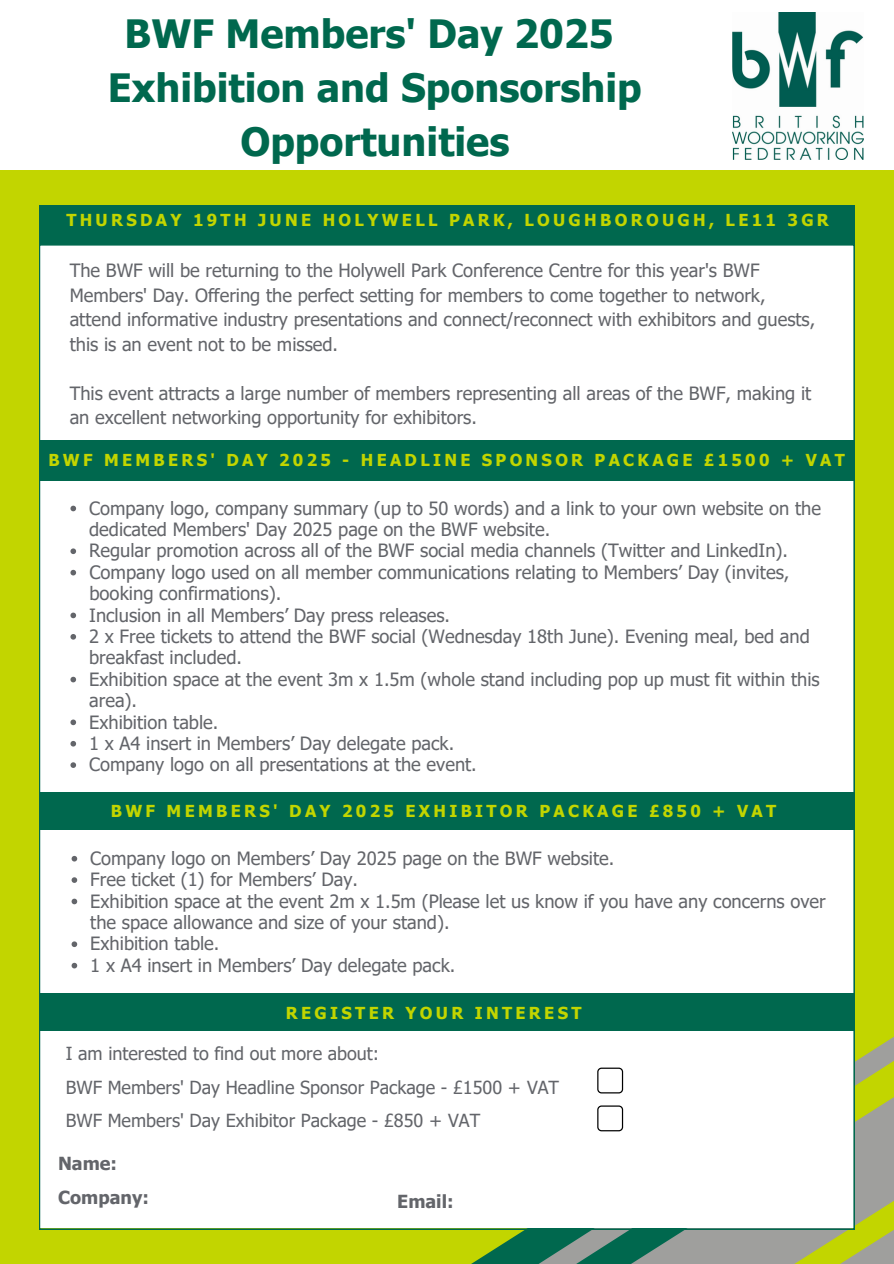
<style>
.page{position:relative;width:894px;height:1264px;background:#fff}
.page>*{position:absolute;margin:0;border:0;box-sizing:border-box;transform-origin:0 0}
.t1{font:700 39px/54px "Tahoma";color:#00684e;text-align:center}
.t2{font:18.45px/21.3px "Tahoma";color:#63656a}
.t3{font:18.3px/21.3px "Tahoma";color:#63656a}
.t4{font:18px/33.8px "Tahoma";color:#63656a}
.t5{font:700 18px "Tahoma";color:#63656a}
.t6{font:700 16.5px "Tahoma";letter-spacing:.2em;color:#c2d500}
</style>
<div class="page">
<div style="left:0;top:0;width:893px;height:1263px;background:#c2d500"></div>
<div style="left:0;top:0;width:893px;height:170px;background:#fff"></div>
<div style="left:39px;top:205px;width:815px;height:38px;background:#00684e"></div>
<svg style="left:528px;top:1022px;width:365px;height:241px;fill:#9f9f9d"></svg>
<div style="left:39px;top:244px;width:815px;height:985px;background:#fff"></div>
<div style="left:39px;top:792px;width:815px;height:38px;background:#00684e"></div>
<div style="left:39px;top:440px;width:815px;height:40px;background:#00684e"></div>
<div style="left:39px;top:993px;width:815px;height:37px;background:#00684e"></div>
<img style="left:732px;top:12px;width:131px;height:147px">
<svg style="left:70px;top:505px;width:6px;height:6px"></svg>
<svg style="left:70px;top:548px;width:6px;height:6px"></svg>
<svg style="left:70px;top:570px;width:6px;height:5px"></svg>
<svg style="left:70px;top:612px;width:6px;height:6px"></svg>
<svg style="left:70px;top:634px;width:6px;height:5px"></svg>
<svg style="left:70px;top:676px;width:6px;height:6px"></svg>
<svg style="left:70px;top:719px;width:6px;height:6px"></svg>
<svg style="left:70px;top:741px;width:6px;height:5px"></svg>
<svg style="left:70px;top:762px;width:6px;height:6px"></svg>
<div style="left:597px;top:1067px;width:26px;height:26px;border:1px solid #000;border-radius:4px"></div>
<div style="left:597px;top:1105px;width:26px;height:26px;border:1px solid #000;border-radius:4px"></div>
<svg style="left:72px;top:855px;width:5px;height:6px"></svg>
<svg style="left:72px;top:877px;width:5px;height:5px"></svg>
<svg style="left:72px;top:898px;width:5px;height:6px"></svg>
<svg style="left:72px;top:941px;width:5px;height:6px"></svg>
<svg style="left:72px;top:962px;width:5px;height:6px"></svg>
<h3 class="t1" style="left:108px;top:6px;width:535px">BWF Members' Day 2025<br>Exhibition and Sponsorship<br>Opportunities</h3>
<p class="t6" style="left:66px;top:209px;width:763px">THURSDAY 19TH JUNE HOLYWELL PARK, LOUGHBOROUGH, LE11 3GR</p>
<p class="t3" style="left:70px;top:257px;width:746px;line-height:24.5px">The BWF will be returning to the Holywell Park Conference Centre for this year's BWF Members' Day. Offering the perfect setting for members to come together to network, attend informative industry presentations and connect/reconnect with exhibitors and guests, this is an event not to be missed.</p>
<p class="t3" style="left:70px;top:380px;width:743px;line-height:24.5px">This event attracts a large number of members representing all areas of the BWF, making it an excellent networking opportunity for exhibitors.</p>
<p class="t6" style="left:48px;top:449px;width:797px">BWF MEMBERS' DAY 2025 - HEADLINE SPONSOR PACKAGE £1500 + VAT</p>
<h1 class="t3" style="left:89px;top:497px;width:733px">Company logo, company summary (up to 50 words) and a link to your own website on the dedicated Members' Day 2025 page on the BWF website.</h1>
<p class="t3" style="left:89px;top:539px;width:700px">Regular promotion across all of the BWF social media channels (Twitter and LinkedIn).</p>
<p class="t2" style="left:89px;top:561px;width:701px">Company logo used on all member communications relating to Members’ Day (invites, booking confirmations).</p>
<h3 class="t3" style="left:89px;top:603px;width:362px">Inclusion in all Members’ Day press releases.</h3>
<h3 class="t3" style="left:89px;top:625px;width:721px">2 x Free tickets to attend the BWF social (Wednesday 18th June). Evening meal, bed and breakfast included.</h3>
<p class="t3" style="left:89px;top:668px;width:731px">Exhibition space at the event 3m x 1.5m (whole stand including pop up must fit within this area).</p>
<p class="t3" style="left:89px;top:710px;width:131px">Exhibition table.</p>
<p class="t3" style="left:89px;top:732px;width:366px">1 x A4 insert in Members’ Day delegate pack.</p>
<p class="t3" style="left:89px;top:753px;width:389px">Company logo on all presentations at the event.</p>
<p class="t6" style="left:111px;top:800px;width:667px">BWF MEMBERS' DAY 2025 EXHIBITOR PACKAGE £850 + VAT</p>
<p class="t3" style="left:90px;top:847px;width:525px">Company logo on Members’ Day 2025 page on the BWF website.</p>
<p class="t3" style="left:90px;top:868px;width:269px">Free ticket (1) for Members’ Day.</p>
<p class="t3" style="left:90px;top:889px;width:736px">Exhibition space at the event 2m x 1.5m (Please let us know if you have any concerns over the space allowance and size of your stand).</p>
<p class="t3" style="left:90px;top:932px;width:131px">Exhibition table.</p>
<p class="t3" style="left:90px;top:953px;width:366px">1 x A4 insert in Members’ Day delegate pack.</p>
<h3 class="t6" style="left:286px;top:1002px;width:297px">REGISTER YOUR INTEREST</h3>
<p class="t4" style="left:66px;top:1035px;width:494px">I am interested to find out more about:<br>BWF Members' Day Headline Sponsor Package - £1500 + VAT<br>BWF Members' Day Exhibitor Package - £850 + VAT</p>
<h3 class="t5" style="left:58px;top:1151px;width:60px">Name:</h3>
<p class="t5" style="left:58px;top:1185px;width:92px">Company:</p>
<p class="t5" style="left:397px;top:1190px;width:58px">Email:</p>
</div>
